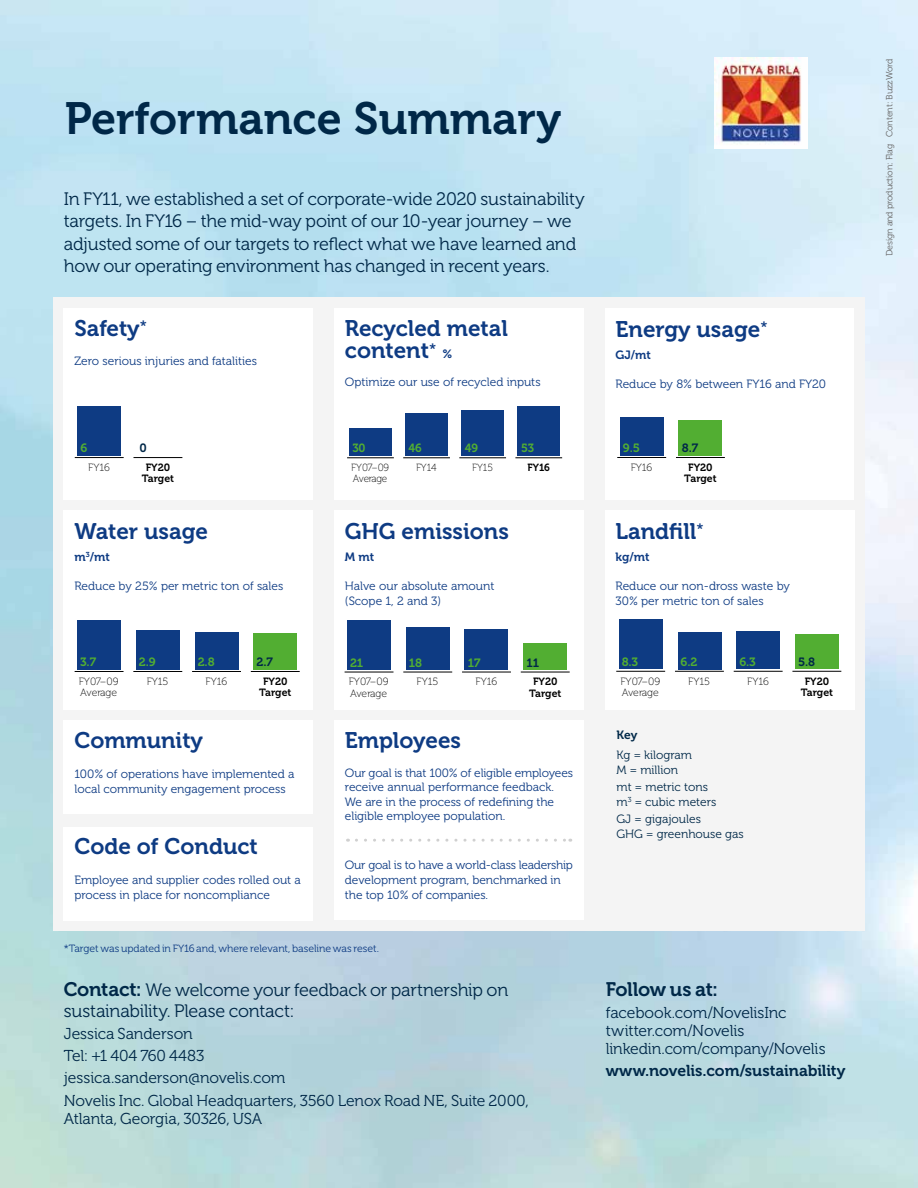
<style>
.page{position:relative;width:918px;height:1188px;background:#fff}
.page>*{position:absolute;margin:0;border:0;box-sizing:border-box;transform-origin:0 0}
.t1{font:45px "Museo 700";color:#002848}
.t2{font:22.5px/22.5px "Museo 700";color:#0e3b83}
.t3{font:19.5px "Museo 700";letter-spacing:-.015em;color:#002848}
.t4{font:18px/22.5px "Museo 300";letter-spacing:-.015em;color:#002848}
.t5{font:15.75px/22.2px "Museo 300";letter-spacing:-.005em;color:#002848}
.t6{font:15.75px "Museo 700";letter-spacing:-.005em;color:#002848}
.t7{font:12px/14.2px "Museo 300";color:#0e3b83}
.t8{font:12px/15px "Museo 300";color:#002848}
.t9{font:12px "Museo 700";color:#52ae32}
.t10{font:12px "Museo 700";color:#0e3b83}
.t11{font:12px "Museo 700";color:#002848}
.t12{font:11.85px "Museo 700";letter-spacing:-.01em;color:#52ae32}
.t13{font:10.5px/11.2px "Museo 100";color:#000}
.t14{font:10.5px "Museo 300";letter-spacing:-.005em;color:#0e3b83}
.t15{font:10.5px/11.2px "Museo 700";color:#000;text-align:center}
.t16{font:10.35px "Museo 100";letter-spacing:-.025em;color:#000}
.t17{font:10.35px "Museo 700";color:#000}
.t18{font:9px "Museo 300";letter-spacing:-.015em;color:#646363}
.s1{font-size:12px}
.s2{font-family:"Museo 700";font-size:19.5px}
</style>
<div class="page">
<div style="left:53px;top:297px;width:812px;height:634px;background:#f4f4f4"></div>
<div style="left:334px;top:510px;width:250px;height:200px;background:#fff"></div>
<div style="left:523px;top:644px;width:44px;height:26px;background:#52ae32"></div>
<div style="left:464px;top:630px;width:44px;height:40px;background:#0e3b83"></div>
<div style="left:406px;top:627px;width:44px;height:43px;background:#0e3b83"></div>
<div style="left:347px;top:620px;width:44px;height:50px;background:#0e3b83"></div>
<hr style="left:403px;top:672px;width:49px;height:1px;background:#000">
<hr style="left:462px;top:672px;width:49px;height:1px;background:#000">
<hr style="left:521px;top:672px;width:49px;height:1px;background:#000">
<hr style="left:345px;top:672px;width:48px;height:1px;background:#000">
<div style="left:64px;top:510px;width:249px;height:200px;background:#fff"></div>
<div style="left:253px;top:633px;width:44px;height:37px;background:#52ae32"></div>
<div style="left:195px;top:632px;width:44px;height:38px;background:#0e3b83"></div>
<div style="left:136px;top:630px;width:44px;height:40px;background:#0e3b83"></div>
<div style="left:77px;top:620px;width:44px;height:50px;background:#0e3b83"></div>
<hr style="left:133px;top:671px;width:49px;height:1px;background:#000">
<hr style="left:192px;top:671px;width:49px;height:1px;background:#000">
<hr style="left:251px;top:671px;width:49px;height:1px;background:#000">
<hr style="left:75px;top:671px;width:49px;height:1px;background:#000">
<div style="left:605px;top:308px;width:249px;height:191px;background:#fff"></div>
<div style="left:678px;top:421px;width:44px;height:35px;background:#52ae32"></div>
<div style="left:620px;top:417px;width:44px;height:39px;background:#0e3b83"></div>
<hr style="left:617px;top:457px;width:49px;height:1px;background:#000">
<hr style="left:676px;top:457px;width:49px;height:1px;background:#000">
<div style="left:64px;top:721px;width:249px;height:93px;background:#fff"></div>
<div style="left:64px;top:827px;width:249px;height:93px;background:#fff"></div>
<div style="left:605px;top:510px;width:249px;height:200px;background:#fff"></div>
<div style="left:795px;top:634px;width:44px;height:35px;background:#52ae32"></div>
<div style="left:736px;top:631px;width:44px;height:38px;background:#0e3b83"></div>
<div style="left:678px;top:632px;width:44px;height:37px;background:#0e3b83"></div>
<div style="left:619px;top:619px;width:44px;height:50px;background:#0e3b83"></div>
<hr style="left:675px;top:671px;width:49px;height:1px;background:#000">
<hr style="left:734px;top:671px;width:49px;height:1px;background:#000">
<hr style="left:792px;top:671px;width:49px;height:1px;background:#000">
<hr style="left:616px;top:671px;width:49px;height:1px;background:#000">
<div style="left:64px;top:308px;width:249px;height:191px;background:#fff"></div>
<div style="left:77px;top:406px;width:44px;height:50px;background:#0e3b83"></div>
<hr style="left:75px;top:457px;width:49px;height:1px;background:#000">
<hr style="left:134px;top:457px;width:48px;height:1px;background:#000">
<div style="left:334px;top:721px;width:250px;height:199px;background:#fff"></div>
<svg style="left:356px;top:839px;width:215px;height:3px"></svg>
<img style="left:715px;top:58px;width:87px;height:88px">
<div style="left:334px;top:308px;width:249px;height:191px;background:#fff"></div>
<div style="left:518px;top:406px;width:42px;height:50px;background:#0e3b83"></div>
<div style="left:462px;top:410px;width:42px;height:46px;background:#0e3b83"></div>
<div style="left:406px;top:413px;width:42px;height:43px;background:#0e3b83"></div>
<div style="left:350px;top:428px;width:42px;height:28px;background:#0e3b83"></div>
<hr style="left:403px;top:457px;width:47px;height:1px;background:#000">
<hr style="left:459px;top:457px;width:47px;height:1px;background:#000">
<hr style="left:515px;top:457px;width:47px;height:1px;background:#000">
<hr style="left:347px;top:457px;width:47px;height:1px;background:#000">
<h1 class="t1" style="left:65px;top:93px;width:498px">Performance Summary</h1>
<p class="t4" style="left:64px;top:188px;width:523px">In FY11, we established a set of corporate-wide 2020 sustainability targets. In FY16 – the mid-way point of our 10-year journey – we adjusted some of our targets to reflect what we have learned and how our operating environment has changed in recent years.</p>
<p class="t18" style="left:885px;top:256px;width:199px;rotate:-90deg">Design and production: Flag Content: BuzzWord</p>
<h2 class="t2" style="left:74px;top:317px;width:74px">Safety<sup>*</sup></h2>
<p class="t7" style="left:74px;top:354px;width:184px">Zero serious injuries and fatalities</p>
<h2 class="t2" style="left:345px;top:317px;width:165px">Recycled metal content<sup>*</sup> <span class="s1">%</span></h2>
<p class="t7" style="left:345px;top:375px;width:197px">Optimize our use of recycled inputs</p>
<h2 class="t2" style="left:616px;top:318px;width:154px">Energy usage<sup>*</sup></h2>
<p class="t10" style="left:616px;top:348px;width:37px">GJ/mt</p>
<p class="t7" style="left:616px;top:377px;width:212px">Reduce by 8% between FY16 and FY20</p>
<p class="t9" style="left:80px;top:441px;width:8px">6</p>
<p class="t11" style="left:139px;top:441px;width:9px">0</p>
<p class="t12" style="left:352px;top:442px;width:15px">30</p>
<p class="t12" style="left:409px;top:442px;width:15px">46</p>
<p class="t12" style="left:465px;top:442px;width:15px">49</p>
<p class="t12" style="left:521px;top:442px;width:15px">53</p>
<p class="t9" style="left:623px;top:441px;width:18px">9.5</p>
<p class="t11" style="left:682px;top:441px;width:18px">8.7</p>
<p class="t13" style="left:88px;top:462px;width:23px">FY16</p>
<p class="t15" style="left:142px;top:462px;width:34px">FY20<br>Target</p>
<p class="t16" style="left:351px;top:462px;width:39px">FY07–09</p>
<p class="t16" style="left:416px;top:462px;width:22px">FY14</p>
<p class="t16" style="left:472px;top:462px;width:22px">FY15</p>
<p class="t17" style="left:528px;top:462px;width:24px">FY16</p>
<p class="t16" style="left:353px;top:473px;width:36px">Average</p>
<p class="t13" style="left:631px;top:462px;width:23px">FY16</p>
<p class="t15" style="left:684px;top:462px;width:34px">FY20<br>Target</p>
<h2 class="t2" style="left:74px;top:520px;width:135px">Water usage</h2>
<p class="t10" style="left:74px;top:550px;width:37px">m<sup>3</sup>/mt</p>
<p class="t7" style="left:74px;top:579px;width:211px">Reduce by 25% per metric ton of sales</p>
<h2 class="t2" style="left:345px;top:520px;width:165px">GHG emissions</h2>
<p class="t10" style="left:345px;top:550px;width:31px">M mt</p>
<p class="t7" style="left:345px;top:579px;width:151px">Halve our absolute amount (Scope 1, 2 and 3)</p>
<h2 class="t2" style="left:616px;top:520px;width:90px">Landfill<sup>*</sup></h2>
<p class="t10" style="left:616px;top:550px;width:36px">kg/mt</p>
<p class="t7" style="left:616px;top:579px;width:176px">Reduce our non-dross waste by<br>30% per metric ton of sales</p>
<p class="t9" style="left:80px;top:655px;width:18px">3.7</p>
<p class="t9" style="left:139px;top:655px;width:18px">2.9</p>
<p class="t9" style="left:198px;top:655px;width:18px">2.8</p>
<p class="t11" style="left:257px;top:655px;width:18px">2.7</p>
<p class="t9" style="left:350px;top:656px;width:15px">21</p>
<p class="t9" style="left:409px;top:656px;width:15px">18</p>
<p class="t9" style="left:468px;top:656px;width:14px">17</p>
<p class="t11" style="left:527px;top:656px;width:14px">11</p>
<p class="t9" style="left:622px;top:655px;width:18px">8.3</p>
<p class="t9" style="left:681px;top:655px;width:18px">6.2</p>
<p class="t9" style="left:739px;top:655px;width:18px">6.3</p>
<p class="t11" style="left:798px;top:655px;width:19px">5.8</p>
<p class="t13" style="left:79px;top:676px;width:41px">FY07–09<br>Average</p>
<p class="t13" style="left:147px;top:676px;width:23px">FY15</p>
<p class="t13" style="left:206px;top:676px;width:23px">FY16</p>
<p class="t15" style="left:259px;top:676px;width:34px">FY20<br>Target</p>
<p class="t13" style="left:349px;top:676px;width:41px">FY07–09<br>Average</p>
<p class="t13" style="left:417px;top:676px;width:23px">FY15</p>
<p class="t13" style="left:476px;top:676px;width:23px">FY16</p>
<p class="t15" style="left:529px;top:676px;width:34px">FY20<br>Target</p>
<p class="t13" style="left:620px;top:676px;width:41px">FY07–09<br>Average</p>
<p class="t13" style="left:688px;top:676px;width:23px">FY15</p>
<p class="t13" style="left:747px;top:676px;width:23px">FY16</p>
<p class="t15" style="left:801px;top:675px;width:34px">FY20<br>Target</p>
<h2 class="t2" style="left:74px;top:729px;width:130px">Community</h2>
<p class="t7" style="left:74px;top:767px;width:222px;line-height:15px">100% of operations have implemented a local community engagement process</p>
<h2 class="t2" style="left:74px;top:836px;width:185px">Code of Conduct</h2>
<p class="t7" style="left:74px;top:873px;width:228px;line-height:15px">Employee and supplier codes rolled out a process in place for noncompliance</p>
<h2 class="t2" style="left:345px;top:729px;width:118px">Employees</h2>
<p class="t7" style="left:345px;top:766px;width:230px">Our goal is that 100% of eligible employees receive annual performance feedback.<br>We are in the process of redefining the eligible employee population.</p>
<p class="t7" style="left:345px;top:858px;width:230px;line-height:15px">Our goal is to have a world-class leadership development program, benchmarked in the top 10% of companies.</p>
<p class="t11" style="left:617px;top:728px;width:22px">Key</p>
<p class="t8" style="left:617px;top:747px;width:77px">Kg = kilogram<br>M = million</p>
<p class="t8" style="left:617px;top:780px;width:101px">mt = metric tons m<sup>3</sup> = cubic meters</p>
<p class="t8" style="left:617px;top:812px;width:129px">GJ = gigajoules<br>GHG = greenhouse gas</p>
<p class="t14" style="left:64px;top:942px;width:317px">*Target was updated in FY16 and, where relevant, baseline was reset.</p>
<h3 class="t4" style="left:64px;top:979px;width:446px;line-height:21px"><span class="s2">Contact:</span> We welcome your feedback or partnership on sustainability. Please contact:</h3>
<h3 class="t5" style="left:64px;top:1023px;width:466px">Jessica Sanderson<br>Tel: +1 404 760 4483<br>jessica.sanderson@novelis.com<br>Novelis Inc. Global Headquarters, 3560 Lenox Road NE, Suite 2000,</h3>
<h3 class="t5" style="left:64px;top:1107px;width:200px">Atlanta, Georgia, 30326, USA</h3>
<h3 class="t3" style="left:606px;top:978px;width:114px">Follow us at:</h3>
<h3 class="t5" style="left:606px;top:1004px;width:221px;line-height:18px">facebook.com/NovelisInc twitter.com/Novelis linkedin.com/company/Novelis</h3>
<h3 class="t6" style="left:606px;top:1062px;width:241px">www.novelis.com/sustainability</h3>
</div>
